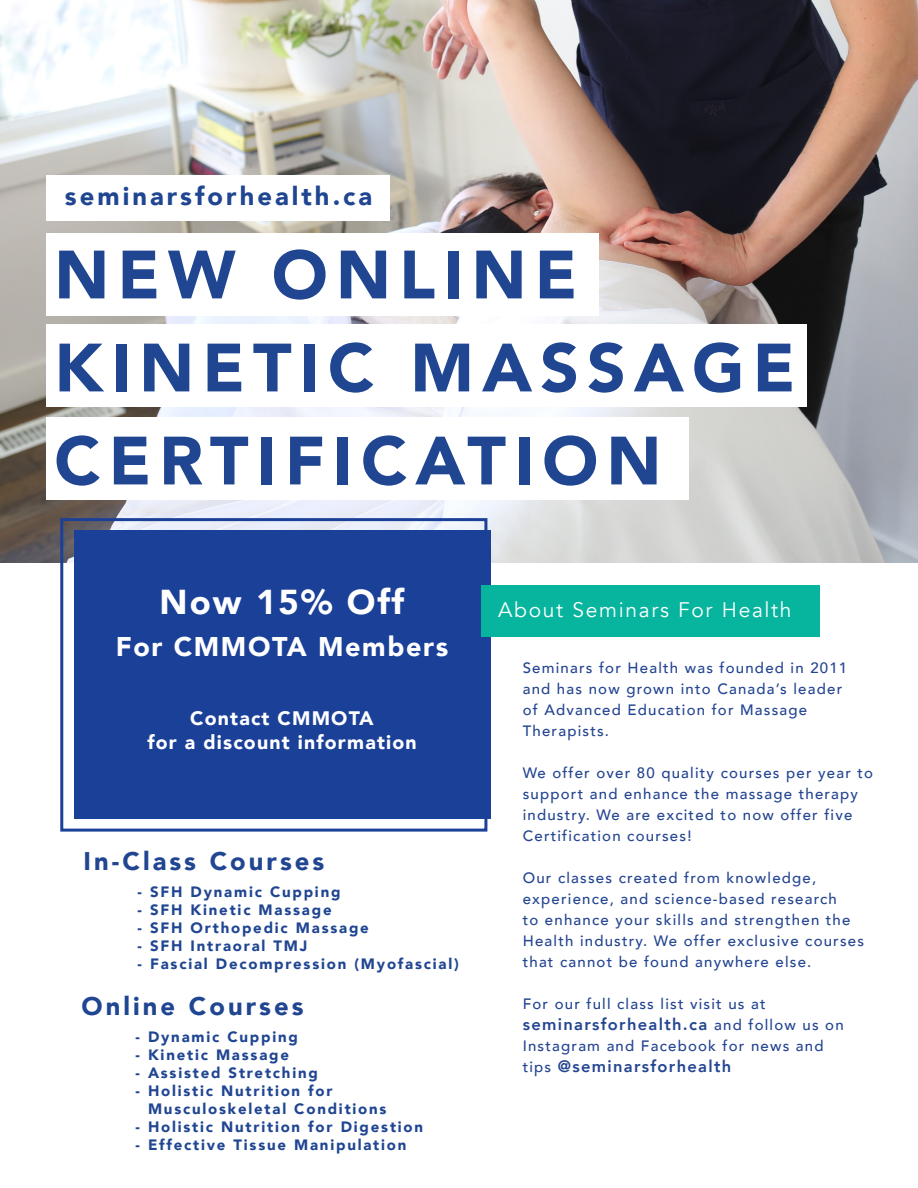
<style>
.page{position:relative;width:918px;height:1188px;background:#fff}
.page>*{position:absolute;margin:0;border:0;box-sizing:border-box;transform-origin:0 0}
.t1{font:900 67.5px/93px "Avenir";letter-spacing:.12em;color:#204692}
.t2{font:900 34.5px "Avenir";letter-spacing:.06em;color:#fff}
.t3{font:900 27px "Avenir";letter-spacing:.06em;color:#fff}
.t4{font:900 25.5px "Avenir";letter-spacing:.12em;color:#204692}
.t5{font:21px "Avenir";letter-spacing:.08em;color:#fff}
.t6{font:900 19.5px "Avenir";letter-spacing:.06em;color:#fff}
.t7{font:800 16.5px "Avenir";letter-spacing:.08em;color:#244591}
.t8{font:500 15px/21px "Avenir";letter-spacing:.08em;color:#244591}
.t9{font:900 15px/18px "Avenir";letter-spacing:.12em;color:#204692}
.s1{font-weight:500;font-size:15px}
</style>
<div class="page">
<img style="left:0;top:0;width:918px;height:562px">
<div style="left:75px;top:530px;width:416px;height:288px;background:#1b4098"></div>
<div style="left:60px;top:518px;width:427px;height:314px;border:3px solid #1b4098"></div>
<div style="left:46px;top:176px;width:343px;height:45px;background:#fff"></div>
<div style="left:482px;top:585px;width:338px;height:52px;background:#07b59e"></div>
<div style="left:46px;top:233px;width:553px;height:82px;background:#fff"></div>
<div style="left:46px;top:324px;width:761px;height:82px;background:#fff"></div>
<div style="left:46px;top:417px;width:642px;height:83px;background:#fff"></div>
<p class="t4" style="left:65px;top:175px;width:309px">seminarsforhealth.ca</p>
<p class="t1" style="left:54px;top:227px;width:524px">NEW ONLINE</p>
<p class="t1" style="left:54px;top:320px;width:742px">KINETIC MASSAGE<br>CERTIFICATION</p>
<p class="t2" style="left:160px;top:573px;width:246px">Now 15% Off</p>
<p class="t3" style="left:116px;top:624px;width:334px">For CMMOTA Members</p>
<p class="t6" style="left:190px;top:702px;width:185px">Contact CMMOTA</p>
<p class="t6" style="left:147px;top:726px;width:271px">for a discount information</p>
<p class="t4" style="left:84px;top:840px;width:242px">In-Class Courses</p>
<p class="t9" style="left:138px;top:883px;width:204px">- SFH Dynamic Cupping</p>
<p class="t9" style="left:138px;top:901px;width:196px">- SFH Kinetic Massage</p>
<p class="t9" style="left:138px;top:919px;width:233px">- SFH Orthopedic Massage</p>
<p class="t9" style="left:138px;top:937px;width:171px">- SFH Intraoral TMJ</p>
<p class="t9" style="left:138px;top:955px;width:323px">- Fascial Decompression (Myofascial)</p>
<p class="t4" style="left:82px;top:984px;width:224px">Online Courses</p>
<p class="t9" style="left:136px;top:1028px;width:164px">- Dynamic Cupping</p>
<p class="t9" style="left:136px;top:1046px;width:155px">- Kinetic Massage</p>
<p class="t9" style="left:136px;top:1064px;width:184px">- Assisted Stretching</p>
<p class="t9" style="left:148px;top:1082px;width:240px;text-indent:-12px">- Holistic Nutrition for<br>Musculoskeletal Conditions</p>
<p class="t9" style="left:136px;top:1118px;width:289px">- Holistic Nutrition for Digestion</p>
<p class="t9" style="left:136px;top:1136px;width:272px">- Effective Tissue Manipulation</p>
<p class="t5" style="left:498px;top:597px;width:295px">About Seminars For Health</p>
<p class="t8" style="left:523px;top:657px;width:326px">Seminars for Health was founded in 2011 and has now grown into Canada’s leader of Advanced Education for Massage<br>Therapists.</p>
<p class="t8" style="left:523px;top:762px;width:352px">We offer over 80 quality courses per year to support and enhance the massage therapy industry. We are excited to now offer five Certification courses!</p>
<p class="t8" style="left:523px;top:867px;width:295px">Our classes created from knowledge,</p>
<p class="t8" style="left:523px;top:888px;width:343px">experience, and science-based research<br>to enhance your skills and strengthen the Health industry. We offer exclusive courses that cannot be found anywhere else.</p>
<p class="t8" style="left:523px;top:993px;width:244px">For our full class list visit us at</p>
<p class="t7" style="left:523px;top:1012px;width:323px">seminarsforhealth.ca <span class="s1">and follow us on</span></p>
<p class="t8" style="left:523px;top:1035px;width:302px">Instagram and Facebook for news and</p>
<p class="t7" style="left:523px;top:1054px;width:210px"><span class="s1">tips</span> @seminarsforhealth</p>
</div>
